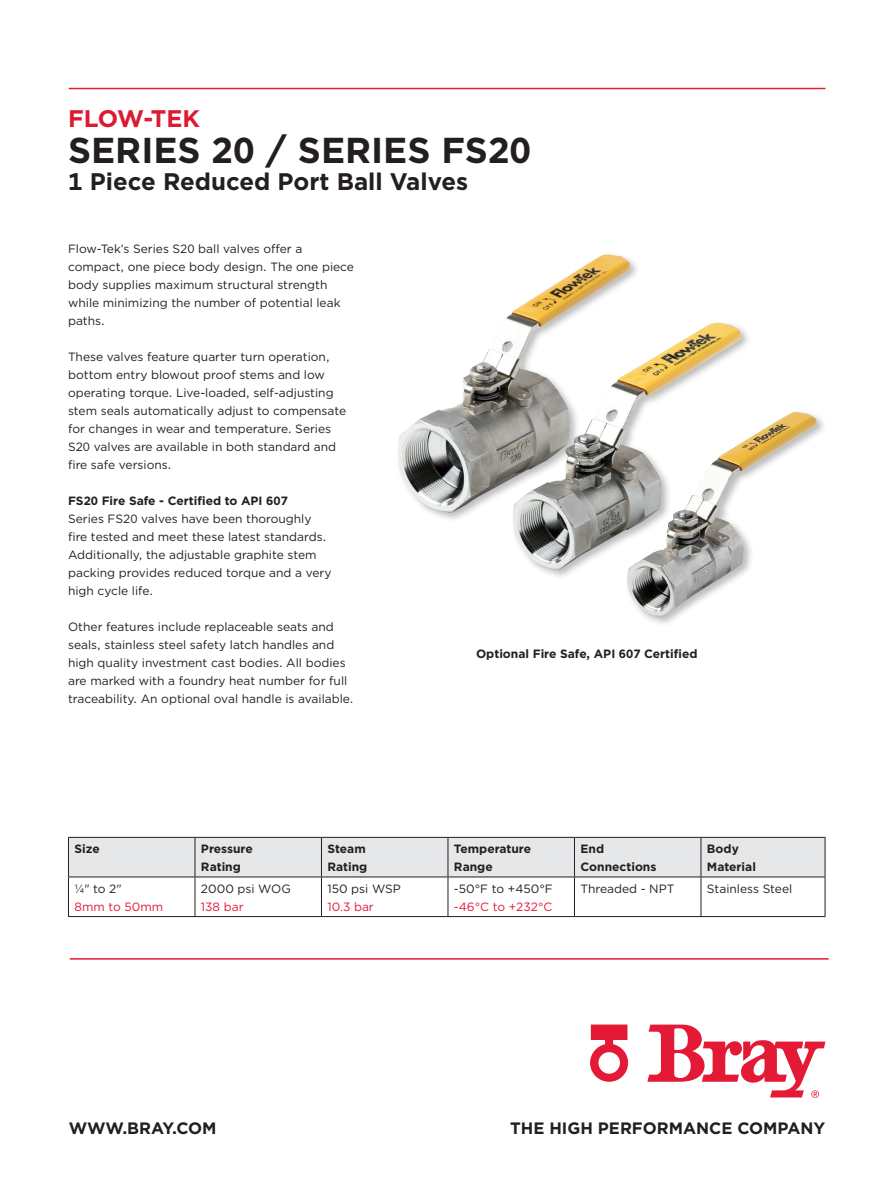
<style>
.page{position:relative;width:894px;height:1188px;background:#fff}
.page>*{position:absolute;margin:0;border:0;box-sizing:border-box;transform-origin:0 0}
._2_Product_Name{font:700 36px "Gotham";color:#231f20}
._3_Product_Descripti{font:700 24px "Gotham";color:#231f20}
._1_Flow-Tek{font:700 24px "Gotham";color:#dc1a32}
._4_Cover_High_Perfor{font:700 16.5px "Gotham";color:#231f20}
._3_Cover_Web_Address{font:700 16.5px "Gotham";letter-spacing:-.01em;color:#231f20}
.Body{font:12px/18px "Gotham";color:#231f20}
._3_Body{font:700 12px "Gotham";color:#231f20}
._3_Body-2{font:12px "Gotham";color:#231f20}
.Body-2{font:700 12px "Gotham";color:#231f20}
._3_Body-3{font:12px "Gotham";color:#e41936}
</style>
<div class="page">
<div style="left:69px;top:838px;width:755px;height:39px;background:#e6e7e9"></div>
<hr style="left:68px;top:837px;width:127px;height:1px;background:#231f20">
<hr style="left:68px;top:838px;width:1px;height:39px;background:#231f20">
<hr style="left:195px;top:837px;width:126px;height:1px;background:#231f20">
<hr style="left:194px;top:838px;width:1px;height:39px;background:#231f20">
<hr style="left:321px;top:837px;width:127px;height:1px;background:#231f20">
<hr style="left:321px;top:838px;width:1px;height:39px;background:#231f20">
<hr style="left:448px;top:837px;width:126px;height:1px;background:#231f20">
<hr style="left:447px;top:838px;width:1px;height:39px;background:#231f20">
<hr style="left:574px;top:837px;width:126px;height:1px;background:#231f20">
<hr style="left:574px;top:838px;width:1px;height:39px;background:#231f20">
<hr style="left:700px;top:837px;width:125px;height:1px;background:#231f20">
<hr style="left:700px;top:838px;width:1px;height:39px;background:#231f20">
<hr style="left:824px;top:838px;width:1px;height:39px;background:#231f20">
<hr style="left:68px;top:877px;width:127px;height:1px;background:#231f20">
<hr style="left:68px;top:877px;width:1px;height:39px;background:#231f20">
<hr style="left:195px;top:877px;width:126px;height:1px;background:#231f20">
<hr style="left:194px;top:877px;width:1px;height:39px;background:#231f20">
<hr style="left:321px;top:877px;width:127px;height:1px;background:#231f20">
<hr style="left:321px;top:877px;width:1px;height:39px;background:#231f20">
<hr style="left:448px;top:877px;width:126px;height:1px;background:#231f20">
<hr style="left:447px;top:877px;width:1px;height:39px;background:#231f20">
<hr style="left:574px;top:877px;width:126px;height:1px;background:#231f20">
<hr style="left:574px;top:877px;width:1px;height:39px;background:#231f20">
<hr style="left:700px;top:877px;width:125px;height:1px;background:#231f20">
<hr style="left:700px;top:877px;width:1px;height:39px;background:#231f20">
<hr style="left:824px;top:877px;width:1px;height:39px;background:#231f20">
<hr style="left:68px;top:916px;width:127px;height:1px;background:#231f20">
<hr style="left:195px;top:916px;width:126px;height:1px;background:#231f20">
<hr style="left:321px;top:916px;width:127px;height:1px;background:#231f20">
<hr style="left:448px;top:916px;width:126px;height:1px;background:#231f20">
<hr style="left:574px;top:916px;width:126px;height:1px;background:#231f20">
<hr style="left:700px;top:916px;width:125px;height:1px;background:#231f20">
<div style="left:395px;top:252px;width:431px;height:375px;background:#231f20;opacity:.3"></div>
<img style="left:398px;top:254px;width:393px;height:316px">
<hr style="left:69px;top:88px;width:756px;height:1px;background:#e41936">
<svg style="left:647px;top:1025px;width:178px;height:73px"></svg>
<svg style="left:590px;top:1025px;width:38px;height:57px"></svg>
<hr style="left:70px;top:958px;width:758px;height:2px;background:#e41936">
<p class="_1_Flow-Tek" style="left:68px;top:103px;width:133px">FLOW-TEK</p>
<p class="_2_Product_Name" style="left:68px;top:127px;width:464px">SERIES 20 / SERIES FS20</p>
<p class="_3_Product_Descripti" style="left:68px;top:166px;width:401px">1 Piece Reduced Port Ball Valves</p>
<p class="Body" style="left:68px;top:239px;width:287px">Flow-Tek’s Series S20 ball valves offer a compact, one piece body design. The one piece body supplies maximum structural strength while minimizing the number of potential leak paths.</p>
<p class="Body" style="left:68px;top:347px;width:279px">These valves feature quarter turn operation, bottom entry blowout proof stems and low operating torque. Live-loaded, self-adjusting stem seals automatically adjust to compensate for changes in wear and temperature. Series S20 valves are available in both standard and fire safe versions.</p>
<p class="Body-2" style="left:68px;top:492px;width:221px">FS20 Fire Safe - Certified to API 607</p>
<p class="Body" style="left:68px;top:509px;width:265px">Series FS20 valves have been thoroughly fire tested and meet these latest standards.<br>Additionally, the adjustable graphite stem packing provides reduced torque and a very high cycle life.</p>
<p class="Body" style="left:68px;top:617px;width:287px">Other features include replaceable seats and seals, stainless steel safety latch handles and high quality investment cast bodies. All bodies are marked with a foundry heat number for full traceability. An optional oval handle is available.</p>
<p class="Body-2" style="left:476px;top:645px;width:223px">Optional Fire Safe, API 607 Certified</p>
<p class="_3_Body" style="left:74px;top:841px;width:27px">Size</p>
<p class="_3_Body" style="left:201px;top:841px;width:53px">Pressure</p>
<p class="_3_Body" style="left:201px;top:859px;width:41px">Rating</p>
<p class="_3_Body" style="left:327px;top:841px;width:40px">Steam</p>
<p class="_3_Body" style="left:327px;top:859px;width:41px">Rating</p>
<p class="_3_Body" style="left:454px;top:841px;width:79px">Temperature</p>
<p class="_3_Body" style="left:454px;top:859px;width:40px">Range</p>
<p class="_3_Body" style="left:580px;top:841px;width:25px">End</p>
<p class="_3_Body" style="left:580px;top:859px;width:77px">Connections</p>
<p class="_3_Body" style="left:706px;top:841px;width:33px">Body</p>
<p class="_3_Body" style="left:706px;top:859px;width:50px">Material</p>
<p class="_3_Body-2" style="left:74px;top:881px;width:49px">¼" to 2"</p>
<p class="_3_Body-3" style="left:74px;top:899px;width:90px">8mm to 50mm</p>
<p class="_3_Body-2" style="left:201px;top:881px;width:91px">2000 psi WOG</p>
<p class="_3_Body-3" style="left:201px;top:899px;width:44px">138 bar</p>
<p class="_3_Body-2" style="left:327px;top:881px;width:75px">150 psi WSP</p>
<p class="_3_Body-3" style="left:327px;top:899px;width:48px">10.3 bar</p>
<p class="_3_Body-2" style="left:454px;top:881px;width:100px">-50°F to +450°F</p>
<p class="_3_Body-3" style="left:454px;top:899px;width:100px">-46°C to +232°C</p>
<p class="_3_Body-2" style="left:580px;top:881px;width:95px">Threaded - NPT</p>
<p class="_3_Body-2" style="left:706px;top:881px;width:87px">Stainless Steel</p>
<p class="_3_Cover_Web_Address" style="left:69px;top:1117px;width:149px">WWW.BRAY.COM</p>
<p class="_4_Cover_High_Perfor" style="left:510px;top:1117px;width:317px">THE HIGH PERFORMANCE COMPANY</p>
</div>
